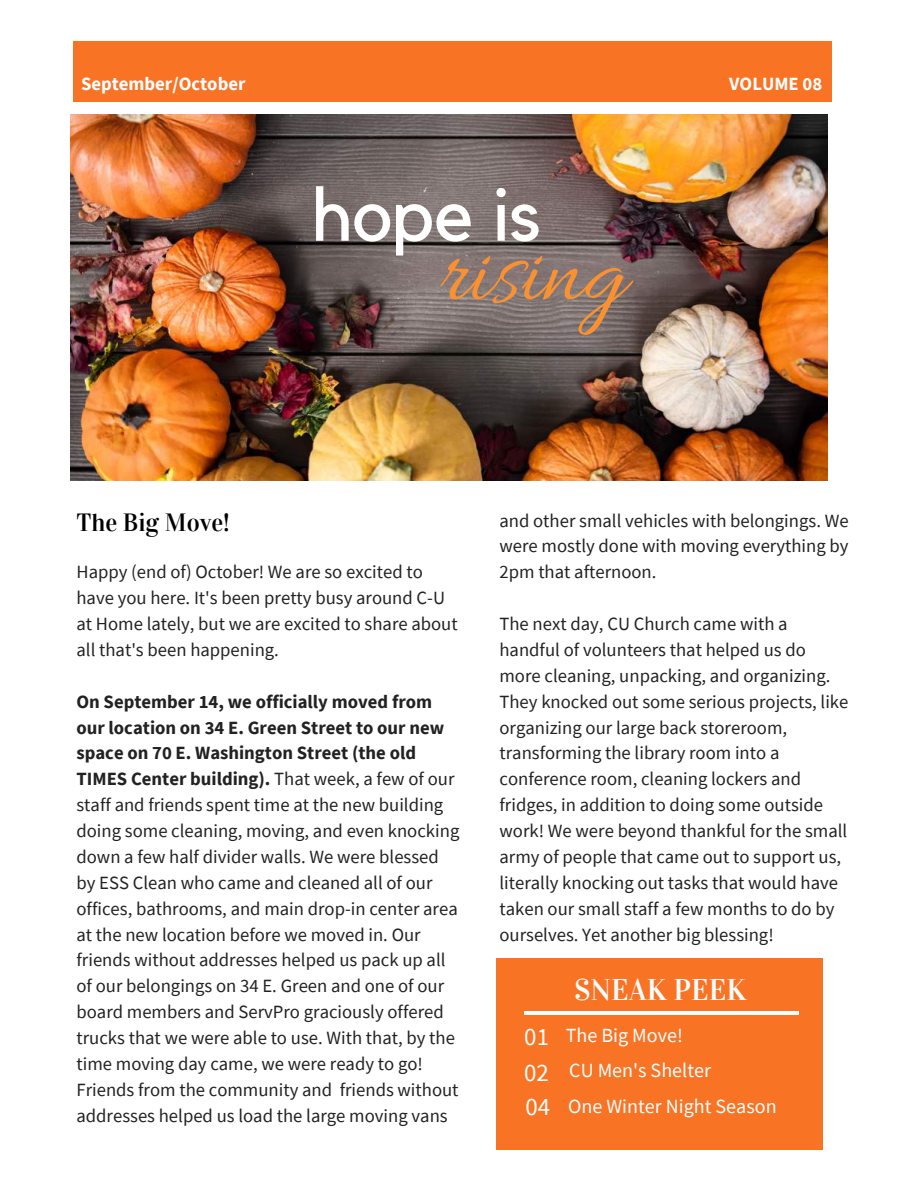
<style>
.page{position:relative;width:918px;height:1188px;background:#fff}
.page>*{position:absolute;margin:0;border:0;box-sizing:border-box;transform-origin:0 0}
.t1{font:99.6px "Allura";color:#f99133}
.t2{font:74.7px "Kollektif";color:#fff}
.t3{font:29.85px "Vidaloka";color:#fff}
.t4{font:24.9px "Vidaloka";color:#000}
.t5{font:24.9px/36px "Source Sans Pro";color:#fff}
.t6{font:20.1px/35.4px "Source Sans Pro";color:#fff}
.t7{font:18.75px/25.8px "Source Sans Pro";color:#222}
.t8{font:700 18.75px "Source Sans Pro";color:#fff}
.s1{font-weight:700}
</style>
<div class="page">
<img style="left:71px;top:115px;width:757px;height:365px">
<div style="left:73px;top:42px;width:758px;height:60px;background:#f97325"></div>
<div style="left:496px;top:958px;width:326px;height:192px;background:#f97325"></div>
<hr style="left:524px;top:1011px;width:275px;height:4px;background:#fff">
<p class="t8" style="left:81px;top:72px;width:166px">September/October</p>
<p class="t8" style="left:729px;top:72px;width:95px">VOLUME 08</p>
<h2 class="t2" style="left:312px;top:180px;width:230px">hope is</h2>
<h1 class="t1" style="left:438px;top:217px;width:190px">rising</h1>
<h3 class="t4" style="left:76px;top:508px;width:155px">The Big Move!</h3>
<p class="t7" style="left:76px;top:559px;width:383px">Happy (end of) October! We are so excited to have you here. It's been pretty busy around C-U at Home lately, but we are excited to share about all that's been happening.</p>
<p class="t7" style="left:76px;top:688px;width:384px"><span class="s1">On September 14, we officially moved from our location on 34 E. Green Street to our new space on 70 E. Washington Street (the old TIMES Center building).</span> That week, a few of our staff and friends spent time at the new building doing some cleaning, moving, and even knocking down a few half divider walls. We were blessed by ESS Clean who came and cleaned all of our offices, bathrooms, and main drop-in center area at the new location before we moved in. Our friends without addresses helped us pack up all of our belongings on 34 E. Green and one of our board members and ServPro graciously offered trucks that we were able to use. With that, by the time moving day came, we were ready to go!<br>Friends from the community and friends without addresses helped us load the large moving vans</p>
<p class="t7" style="left:500px;top:507px;width:351px;text-align:justify">and other small vehicles with belongings. We were mostly done with moving everything by 2pm that afternoon.</p>
<p class="t7" style="left:500px;top:610px;width:350px">The next day, CU Church came with a handful of volunteers that helped us do more cleaning, unpacking, and organizing.<br>They knocked out some serious projects, like organizing our large back storeroom, transforming the library room into a conference room, cleaning lockers and fridges, in addition to doing some outside work! We were beyond thankful for the small army of people that came out to support us, literally knocking out tasks that would have taken our small staff a few months to do by ourselves. Yet another big blessing!</p>
<h3 class="t5" style="left:524px;top:1018px;width:26px">01<br>02</h3>
<h3 class="t5" style="left:525px;top:1088px;width:26px">04</h3>
<h3 class="t3" style="left:574px;top:972px;width:174px">SNEAK PEEK</h3>
<p class="t6" style="left:566px;top:1017px;width:212px">The Big Move!<br>CU Men's Shelter<br>One Winter Night Season</p>
</div>
